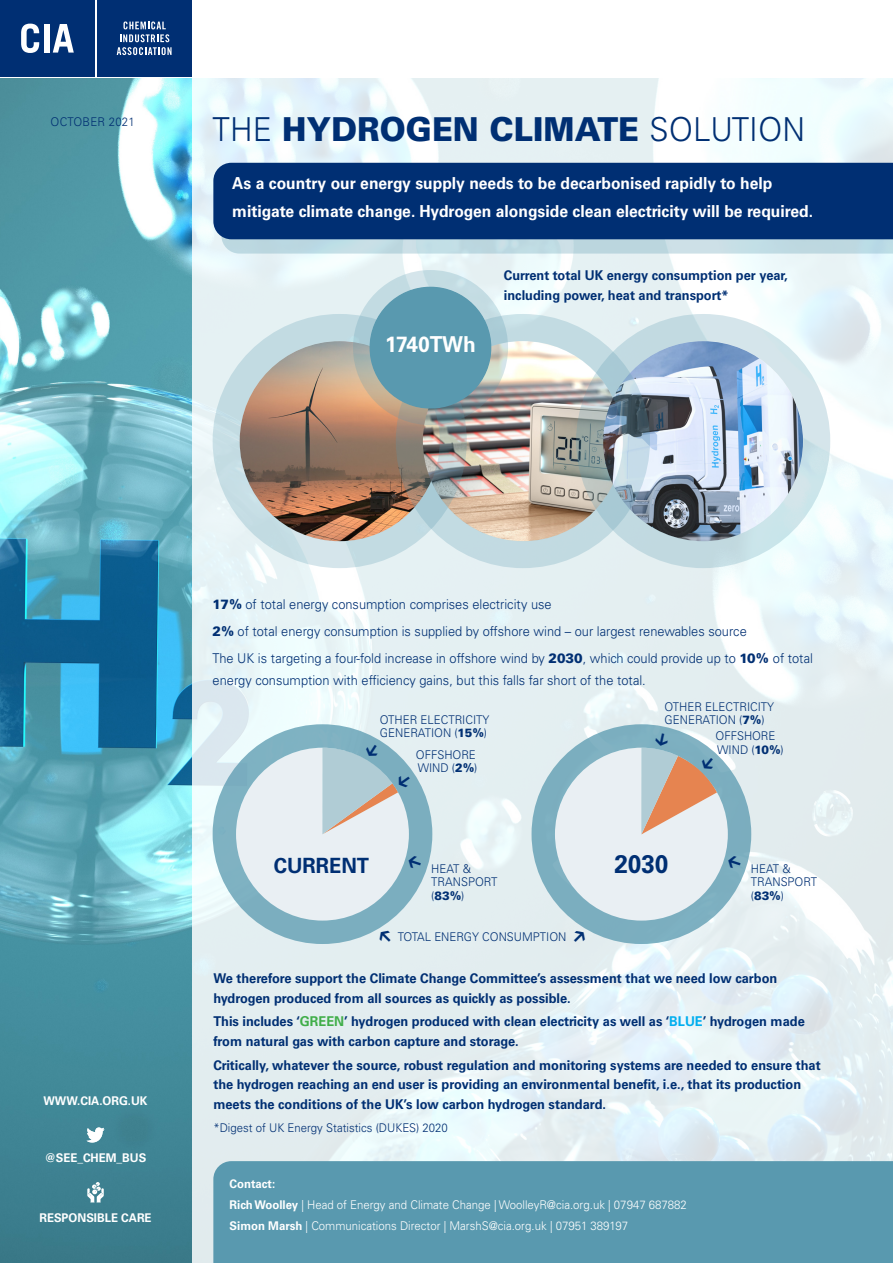
<style>
.page{position:relative;width:893px;height:1263px;background:#fff}
.page>*{position:absolute;margin:0;border:0;box-sizing:border-box;transform-origin:0 0}
.Main_heading{font:900 33px "Univers LT Pro 75";color:#002f73;scale:.95 1}
.Intro_text{font:30px "Montserrat";color:#002f73}
.Intro_text-2{font:700 25.5px "Univers LT Std";color:#002f73;scale:.95 1}
.Intro_text-3{font:700 21.9px "Univers LT Std";letter-spacing:-.01em;color:#fff;scale:.95 1}
.Intro_text-4{font:700 21px "Univers LT Std";color:#002f73;scale:.95 1}
.Intro_text-5{font:700 16.5px/28.5px "Univers LT Std";color:#fff;scale:.95 1}
.Intro_text-6{font:700 13.5px/19.5px "Univers LT Std";color:#002f73;scale:.95 1}
.Intro_text-7{font:300 13.5px/22.5px "Univers LT Std";color:#002f73;scale:.95 1}
.Intro_text-8{font:300 12px/13.5px "Univers LT Std";color:#002f73;scale:.95 1}
.Intro_text-9{font:300 12px/21px "Univers LT Std";color:#fff;scale:.95 1}
.t1{font:700 12px "Univers LT Pro 65";color:#fff;scale:.95 1}
.t2{font:300 12px "Univers LT Pro 45";letter-spacing:.02em;color:#002f73;scale:.95 1}
.s1{font-family:"Univers LT Pro 45";font-weight:300}
.s2{font-weight:900}
.s3{color:#40ae49}
.s4{color:#00aeef}
.s5{font-weight:700}
</style>
<div class="page">
<img style="left:191px;top:79px;width:702px;height:1184px">
<svg style="left:221px;top:239px;width:672px;height:15px;background:#bdd7e1"></svg>
<div style="left:213px;top:163px;width:680px;height:76px;background:#002f73"></div>
<div style="left:213px;top:1161px;width:680px;height:102px;background:#5999af"></div>
<img style="left:0;top:79px;width:191px;height:1184px">
<div style="left:97px;top:0;width:94px;height:77px;background:#002f73"></div>
<svg style="left:117px;top:21px;width:55px;height:34px"></svg>
<div style="left:0;top:0;width:95px;height:77px;background:#002f73"></div>
<svg style="left:21px;top:24px;width:18px;height:29px"></svg>
<div style="left:44px;top:24px;width:5px;height:29px;background:#fff"></div>
<svg style="left:53px;top:24px;width:21px;height:29px"></svg>
<svg style="left:87px;top:1127px;width:17px;height:15px"></svg>
<svg style="left:87px;top:1182px;width:17px;height:20px"></svg>
<img style="left:240px;top:341px;width:199px;height:200px;border-radius:100px">
<img style="left:423px;top:341px;width:200px;height:200px;border-radius:100px">
<img style="left:603px;top:341px;width:200px;height:200px;border-radius:100px">
<div style="left:396px;top:314px;width:254px;height:254px;border:27px solid #5999af;border-radius:50%"></div>
<div style="left:576px;top:314px;width:254px;height:254px;border:27px solid #5999af;border-radius:50%"></div>
<div style="left:213px;top:314px;width:254px;height:254px;border:27px solid #5999af;border-radius:50%"></div>
<div style="left:369px;top:287px;width:122px;height:122px;background:#5999af;border-radius:50%"></div>
<div style="left:353px;top:270px;width:155px;height:155px;border:17px solid #5999af;border-radius:50%"></div>
<div style="left:213px;top:724px;width:219px;height:220px;border:23px solid #5999af;border-radius:50%"></div>
<div style="left:531px;top:724px;width:220px;height:220px;border:23px solid #5999af;border-radius:50%"></div>
<svg style="left:224px;top:744px;width:198px;height:189px;background:#c3d8df"></svg>
<svg style="left:543px;top:732px;width:199px;height:201px;background:#c5d4d8"></svg>
<p class="t2" style="left:51px;top:114px;width:90px">OCTOBER 2021</p>
<p class="Main_heading" style="left:213px;top:106px;width:625px"><span class="s1">THE</span> HYDROGEN CLIMATE <span class="s1">SOLUTION</span></p>
<p class="Intro_text-5" style="left:232px;top:169px;width:613px">As a country our energy supply needs to be decarbonised rapidly to help mitigate climate change. Hydrogen alongside clean electricity will be required.</p>
<p class="Intro_text-3" style="left:385px;top:331px;width:97px">1740TWh</p>
<p class="Intro_text-6" style="left:504px;top:266px;width:300px">Current total UK energy consumption per year, including power, heat and transport*</p>
<p class="t1" style="left:44px;top:1092px;width:111px">WWW.CIA.ORG.UK</p>
<p class="t1" style="left:45px;top:1149px;width:109px">@SEE_CHEM_BUS</p>
<p class="t1" style="left:39px;top:1209px;width:120px">RESPONSIBLE CARE</p>
<p class="Intro_text-7" style="left:213px;top:593px;width:358px"><span class="s2">17%</span> of total energy consumption comprises electricity use</p>
<p class="Intro_text-7" style="left:213px;top:620px;width:564px"><span class="s2">2%</span> of total energy consumption is supplied by offshore wind – our largest renewables source</p>
<p class="Intro_text-7" style="left:213px;top:646px;width:633px">The UK is targeting a four-fold increase in offshore wind by <span class="s2">2030</span>, which could provide up to <span class="s2">10%</span> of total energy consumption with efficiency gains, but this falls far short of the total.</p>
<p class="Intro_text-8" style="left:380px;top:713px;width:117px">OTHER ELECTRICITY</p>
<p class="Intro_text-8" style="left:380px;top:726px;width:114px">GENERATION (<span class="s2">15%</span>)</p>
<p class="Intro_text-8" style="left:416px;top:747px;width:66px">OFFSHORE<br>WIND (<span class="s2">2%</span>)</p>
<p class="Intro_text-8" style="left:665px;top:700px;width:117px">OTHER ELECTRICITY</p>
<p class="Intro_text-8" style="left:665px;top:713px;width:107px">GENERATION (<span class="s2">7%</span>)</p>
<p class="Intro_text-8" style="left:715px;top:729px;width:73px">OFFSHORE<br>WIND (<span class="s2">10%</span>)</p>
<p class="Intro_text-4" style="left:274px;top:853px;width:102px">CURRENT</p>
<p class="Intro_text-2" style="left:614px;top:849px;width:58px">2030</p>
<p class="Intro_text-8" style="left:431px;top:862px;width:71px">HEAT &amp;<br>TRANSPORT (<span class="s2">83%</span>)</p>
<p class="Intro_text-8" style="left:751px;top:862px;width:71px">HEAT &amp;<br>TRANSPORT (<span class="s2">83%</span>)</p>
<p class="Intro_text" style="left:376px;top:912px;width:20px">↖</p>
<p class="Intro_text-8" style="left:398px;top:930px;width:179px">TOTAL ENERGY CONSUMPTION</p>
<p class="Intro_text" style="left:570px;top:912px;width:19px">↗</p>
<p class="Intro_text-6" style="left:213px;top:969px;width:595px">We therefore support the Climate Change Committee’s assessment that we need low carbon hydrogen produced from all sources as quickly as possible.</p>
<p class="Intro_text-6" style="left:213px;top:1012px;width:624px">This includes ‘<span class="s3">GREEN</span>’ hydrogen produced with clean electricity as well as ‘<span class="s4">BLUE</span>’ hydrogen made from natural gas with carbon capture and storage.</p>
<p class="Intro_text-6" style="left:213px;top:1055px;width:641px">Critically, whatever the source, robust regulation and monitoring systems are needed to ensure that the hydrogen reaching an end user is providing an environmental benefit, i.e., that its production meets the conditions of the UK’s low carbon hydrogen standard.</p>
<p class="Intro_text-8" style="left:213px;top:1121px;width:248px">*Digest of UK Energy Statistics (DUKES) 2020</p>
<p class="Intro_text-9" style="left:230px;top:1173px;width:483px"><span class="s5">Contact:<br>Rich Woolley</span> | Head of Energy and Climate Change | WoolleyR@cia.org.uk | 07947 687882<br><span class="s5">Simon Marsh</span> | Communications Director | MarshS@cia.org.uk | 07951 389197</p>
</div>
